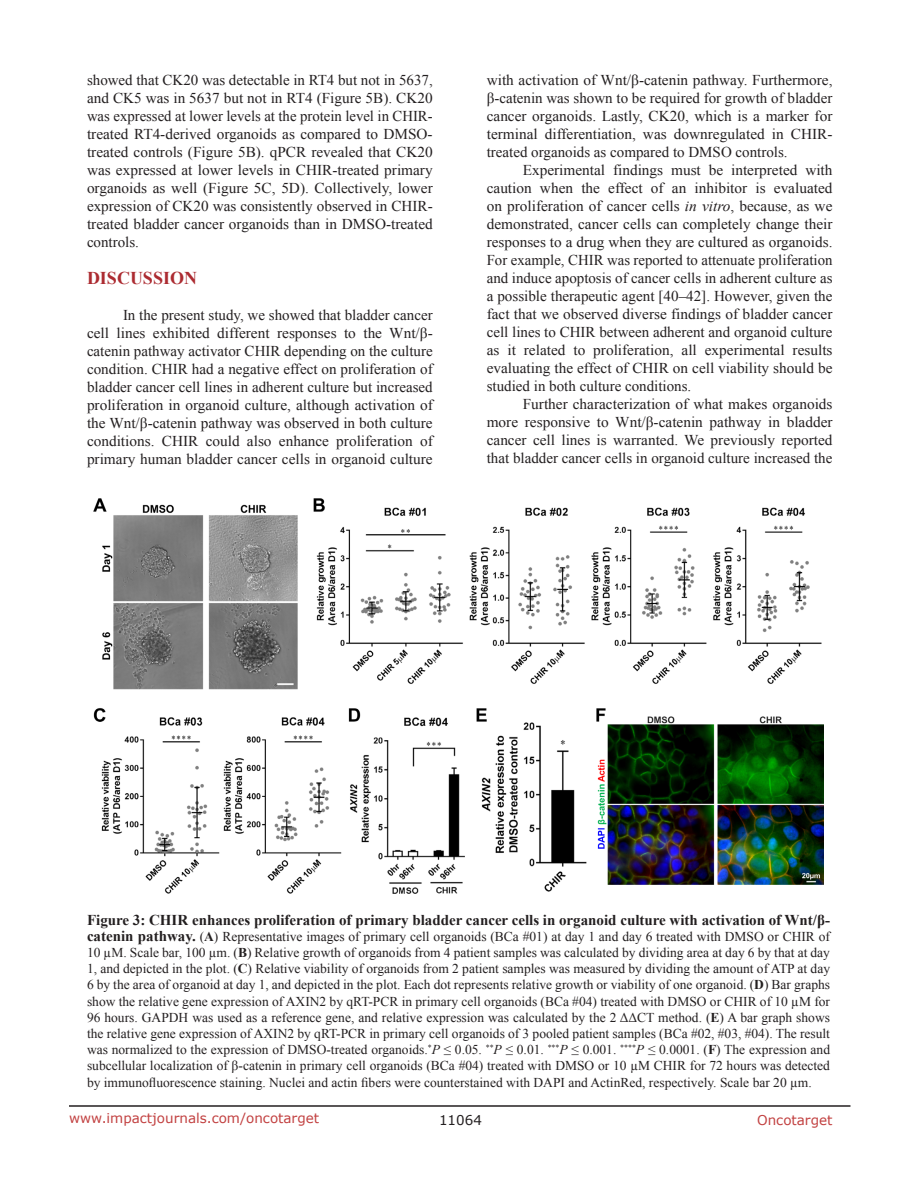
<style>
.page{position:relative;width:918px;height:1188px;background:#fff}
.page>*{position:absolute;margin:0;border:0;box-sizing:border-box;transform-origin:0 0}
.Heading{font:700 18px "Times New Roman";color:#ac2b31}
.BodyText{font:15px/18px "Times New Roman";color:#231f20;text-align:justify}
.Figuretrx{font:700 15px "Times New Roman";color:#231f20}
.Figuretrx-2{font:13.5px/16.2px "Times New Roman";color:#231f20;text-align:justify}
.t1{font:13.5px "Verdana";color:#c24141}
.t2{font:13.5px "Verdana";color:#231f20}
.s1{font-style:italic}
.s2{font-weight:700;font-size:15px}
.s3{font-weight:700}
</style>
<div class="page">
<hr style="left:69px;top:1105px;width:781px;height:2px;background:#231f20">
<img style="left:94px;top:498px;width:729px;height:395px">
<p class="BodyText" style="left:87px;top:71px;width:347px">showed that CK20 was detectable in RT4 but not in 5637, and CK5 was in 5637 but not in RT4 (Figure 5B). CK20 was expressed at lower levels at the protein level in CHIR&shy;treated RT4-derived organoids as compared to DMSO&shy;treated controls (Figure 5B). qPCR revealed that CK20 was expressed at lower levels in CHIR-treated primary organoids as well (Figure 5C, 5D). Collectively, lower expression of CK20 was consistently observed in CHIR&shy;treated bladder cancer organoids than in DMSO-treated controls.</p>
<p class="Heading" style="left:87px;top:266px;width:112px">DISCUSSION</p>
<p class="BodyText" style="left:87px;top:306px;width:347px;text-indent:36px">In the present study, we showed that bladder cancer cell lines exhibited different responses to the Wnt/β&shy;catenin pathway activator CHIR depending on the culture condition. CHIR had a negative effect on proliferation of bladder cancer cell lines in adherent culture but increased proliferation in organoid culture, although activation of the Wnt/β-catenin pathway was observed in both culture conditions. CHIR could also enhance proliferation of primary human bladder cancer cells in organoid culture</p>
<p class="BodyText" style="left:487px;top:71px;width:347px">with activation of Wnt/β-catenin pathway. Furthermore, β-catenin was shown to be required for growth of bladder cancer organoids. Lastly, CK20, which is a marker for terminal differentiation, was downregulated in CHIR&shy;treated organoids as compared to DMSO controls.</p>
<p class="BodyText" style="left:487px;top:161px;width:347px;text-indent:36px">Experimental findings must be interpreted with caution when the effect of an inhibitor is evaluated on proliferation of cancer cells <span class="s1">in vitro</span>, because, as we demonstrated, cancer cells can completely change their responses to a drug when they are cultured as organoids.<br>For example, CHIR was reported to attenuate proliferation and induce apoptosis of cancer cells in adherent culture as a possible therapeutic agent [40–42]. However, given the fact that we observed diverse findings of bladder cancer cell lines to CHIR between adherent and organoid culture as it related to proliferation, all experimental results evaluating the effect of CHIR on cell viability should be studied in both culture conditions.</p>
<p class="BodyText" style="left:487px;top:395px;width:347px;text-indent:36px">Further characterization of what makes organoids more responsive to Wnt/β-catenin pathway in bladder cancer cell lines is warranted. We previously reported that bladder cancer cells in organoid culture increased the</p>
<p class="Figuretrx" style="left:87px;top:909px;width:745px">Figure 3: CHIR enhances proliferation of primary bladder cancer cells in organoid culture with activation of Wnt/β-</p>
<p class="Figuretrx-2" style="left:87px;top:928px;width:745px"><span class="s2">catenin pathway.</span> (<span class="s3">A</span>) Representative images of primary cell organoids (BCa #01) at day 1 and day 6 treated with DMSO or CHIR of 10 µM. Scale bar, 100 µm. (<span class="s3">B</span>) Relative growth of organoids from 4 patient samples was calculated by dividing area at day 6 by that at day 1, and depicted in the plot. (<span class="s3">C</span>) Relative viability of organoids from 2 patient samples was measured by dividing the amount of ATP at day 6 by the area of organoid at day 1, and depicted in the plot. Each dot represents relative growth or viability of one organoid. (<span class="s3">D</span>) Bar graphs show the relative gene expression of AXIN2 by qRT-PCR in primary cell organoids (BCa #04) treated with DMSO or CHIR of 10 µM for 96 hours. GAPDH was used as a reference gene, and relative expression was calculated by the 2 ΔΔCT method. (<span class="s3">E</span>) A bar graph shows the relative gene expression of AXIN2 by qRT-PCR in primary cell organoids of 3 pooled patient samples (BCa #02, #03, #04). The result was normalized to the expression of DMSO-treated organoids.<sup>*</sup><span class="s1">P</span> ≤ 0.05. <sup>**</sup><span class="s1">P</span> ≤ 0.01. <sup>***</sup><span class="s1">P</span> ≤ 0.001. <sup>****</sup><span class="s1">P</span> ≤ 0.0001. (<span class="s3">F</span>) The expression and subcellular localization of β-catenin in primary cell organoids (BCa #04) treated with DMSO or 10 µM CHIR for 72 hours was detected by immunofluorescence staining. Nuclei and actin fibers were counterstained with DAPI and ActinRed, respectively. Scale bar 20 µm.</p>
<p class="t1" style="left:69px;top:1109px;width:252px">www.impactjournals.com/oncotarget</p>
<p class="t2" style="left:439px;top:1111px;width:44px">11064</p>
<p class="t1" style="left:757px;top:1111px;width:77px">Oncotarget</p>
</div>
